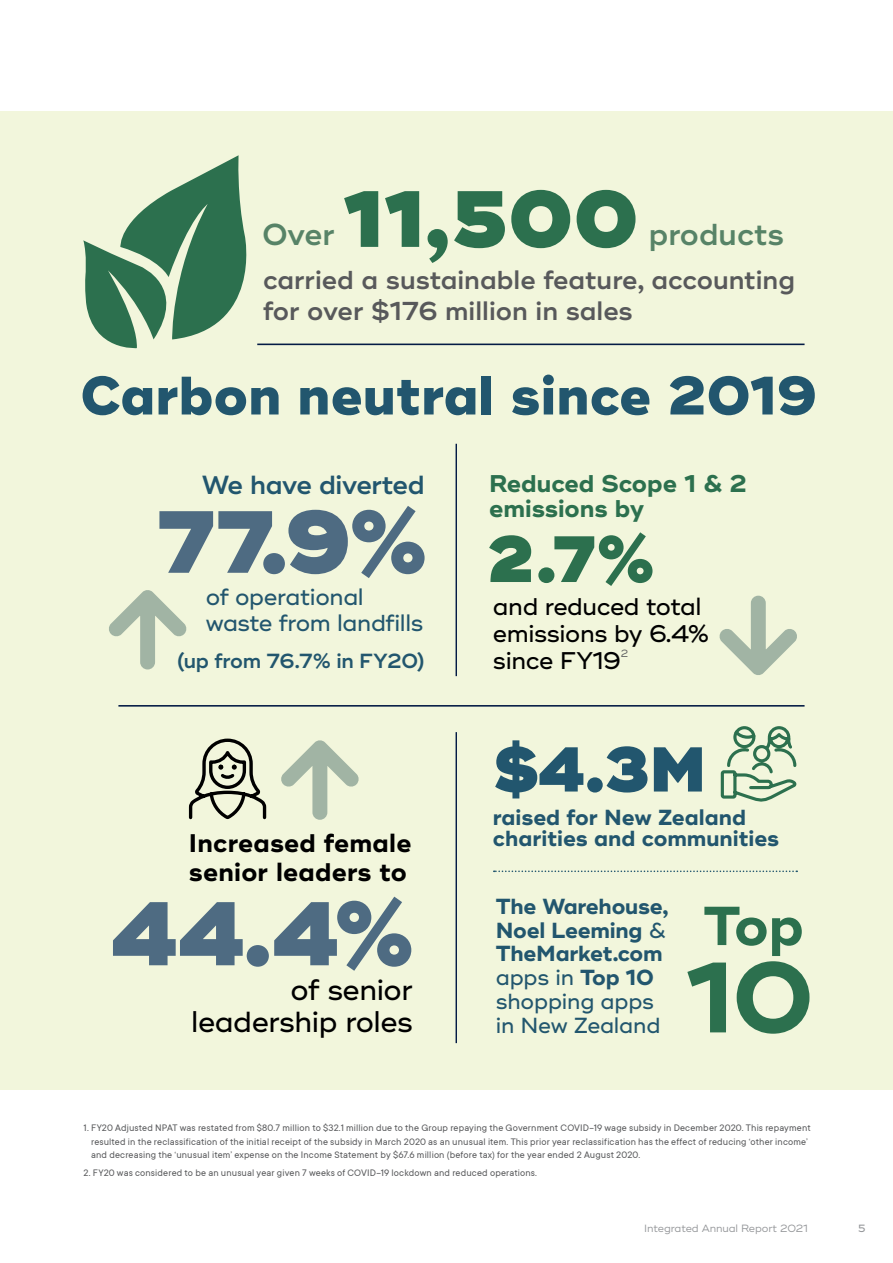
<style>
.page{position:relative;width:893px;height:1263px;background:#fff}
.page>*{position:absolute;margin:0;border:0;box-sizing:border-box;transform-origin:0 0}
.t1{font:700 99.75px "Ridley Grotesk";color:#2c704e}
.t2{font:900 90.15px "Ridley Grotesk";color:#4e6b82}
.t3{font:900 88.05px "Ridley Grotesk";color:#4e6b82}
.t4{font:900 79.65px "Ridley Grotesk";color:#2c704e}
.t5{font:900 65.25px "Ridley Grotesk";color:#2c704e}
.t6{font:900 63.15px "Ridley Grotesk";color:#22566e}
.t7{font:700 54.75px "Ridley Grotesk";color:#2c704e}
.t8{font:800 54px "Ridley Grotesk";letter-spacing:.01em;color:#22566e}
.t9{font:600 30.3px "Ridley Grotesk";letter-spacing:-.005em;color:#578367}
.t10{font:500 28.95px/31.7px "Ridley Grotesk";letter-spacing:-.015em;color:#000;text-align:right}
.t11{font:600 26.25px "Ridley Grotesk";letter-spacing:-.015em;color:#22566e}
.t12{font:600 25.95px/30.6px "Ridley Grotesk";color:#58595b}
.t13{font:700 25.5px/29px "Ridley Grotesk";letter-spacing:.01em;color:#000}
.t14{font:500 24.15px/27px "Ridley Grotesk";letter-spacing:-.015em;color:#000}
.t15{font:700 24.15px/25.2px "Ridley Grotesk";color:#2c704e}
.t16{font:500 23.1px/25.8px "Ridley Grotesk";letter-spacing:-.015em;color:#22566e}
.t17{font:700 21.75px/23.9px "Ridley Grotesk";letter-spacing:-.01em;color:#22566e}
.t18{font:600 20.4px "Ridley Grotesk";letter-spacing:-.015em;color:#22566e}
.t19{font:10.5px/13.5px "TT Commons";letter-spacing:.015em;color:#58595b}
.t20{font:10.5px "Ridley Grotesk";letter-spacing:-.01em;color:#939598}
.t21{font:500 10.5px "Ridley Grotesk";color:#939598}
.t22{font:10.5px "Ridley Grotesk";color:#58595b}
.s1{font-weight:500}
</style>
<div class="page">
<div style="left:0;top:111px;width:893px;height:979px;background:#f2f6dc"></div>
<hr style="left:456px;top:732px;width:1px;height:311px;background:#041b45">
<hr style="left:456px;top:444px;width:1px;height:232px;background:#041b45">
<svg style="left:83px;top:155px;width:179px;height:194px"></svg>
<svg style="left:109px;top:590px;width:78px;height:80px"></svg>
<svg style="left:281px;top:740px;width:78px;height:80px"></svg>
<svg style="left:719px;top:595px;width:78px;height:80px"></svg>
<svg style="left:188px;top:738px;width:79px;height:82px"></svg>
<hr style="left:118px;top:705px;width:686px;height:2px;background:#041b45">
<hr style="left:257px;top:344px;width:547px;height:1px;background:#041b45">
<svg style="left:720px;top:726px;width:77px;height:76px"></svg>
<svg style="left:494px;top:870px;width:303px;height:2px"></svg>
<h3 class="t4" style="left:342px;top:169px;width:298px">11,500</h3>
<h3 class="t9" style="left:262px;top:216px;width:74px">Over</h3>
<h3 class="t9" style="left:649px;top:216px;width:137px">products</h3>
<h3 class="t12" style="left:263px;top:266px;width:534px">carried a sustainable feature, accounting for over $176 million in sales</h3>
<h3 class="t8" style="left:80px;top:362px;width:738px">Carbon neutral since 2019</h3>
<h3 class="t11" style="left:202px;top:469px;width:224px">We have diverted</h3>
<h3 class="t3" style="left:157px;top:487px;width:273px">77.9%</h3>
<h3 class="t16" style="left:206px;top:585px;width:219px">of operational waste from landfills</h3>
<h3 class="t18" style="left:177px;top:649px;width:250px">(up from 76.7% in FY20)</h3>
<h3 class="t13" style="left:189px;top:829px;width:224px">Increased female senior leaders to</h3>
<h2 class="t2" style="left:112px;top:877px;width:304px">44.4%</h2>
<h3 class="t10" style="left:191px;top:975px;width:223px">of senior leadership roles</h3>
<h3 class="t15" style="left:489px;top:471px;width:259px">Reduced Scope 1 &amp; 2 emissions by</h3>
<h3 class="t5" style="left:487px;top:518px;width:169px">2.7%</h3>
<h3 class="t14" style="left:493px;top:593px;width:218px">and reduced total emissions by 6.4% since FY19</h3>
<p class="t22" style="left:621px;top:646px;width:9px">2</p>
<h3 class="t6" style="left:493px;top:730px;width:215px">$4.3M</h3>
<h3 class="t17" style="left:493px;top:808px;width:288px;line-height:20.9px">raised for New Zealand charities and communities</h3>
<h3 class="t17" style="left:496px;top:895px;width:175px">The Warehouse,<br>Noel Leeming <span class="s1">&amp;<br></span>TheMarket.com <span class="s1">apps in</span> Top 10 <span class="s1">shopping apps in New Zealand</span></h3>
<h3 class="t7" style="left:703px;top:893px;width:102px">Top</h3>
<h1 class="t1" style="left:685px;top:938px;width:131px">10</h1>
<p class="t19" style="left:91px;top:1121px;width:721px;text-indent:-8px">1. FY20 Adjusted NPAT was restated from $80.7 million to $32.1 million due to the Group repaying the Government COVID-19 wage subsidy in December 2020. This repayment resulted in the reclassification of the initial receipt of the subsidy in March 2020 as an unusual item. This prior year reclassification has the effect of reducing ‘other income’ and decreasing the ‘unusual item’ expense on the Income Statement by $67.6 million (before tax) for the year ended 2 August 2020.</p>
<p class="t19" style="left:84px;top:1166px;width:455px">2. FY20 was considered to be an unusual year given 7 weeks of COVID-19 lockdown and reduced operations.</p>
<p class="t20" style="left:644px;top:1222px;width:165px">Integrated Annual Report 2021</p>
<p class="t21" style="left:858px;top:1222px;width:9px">5</p>
</div>
